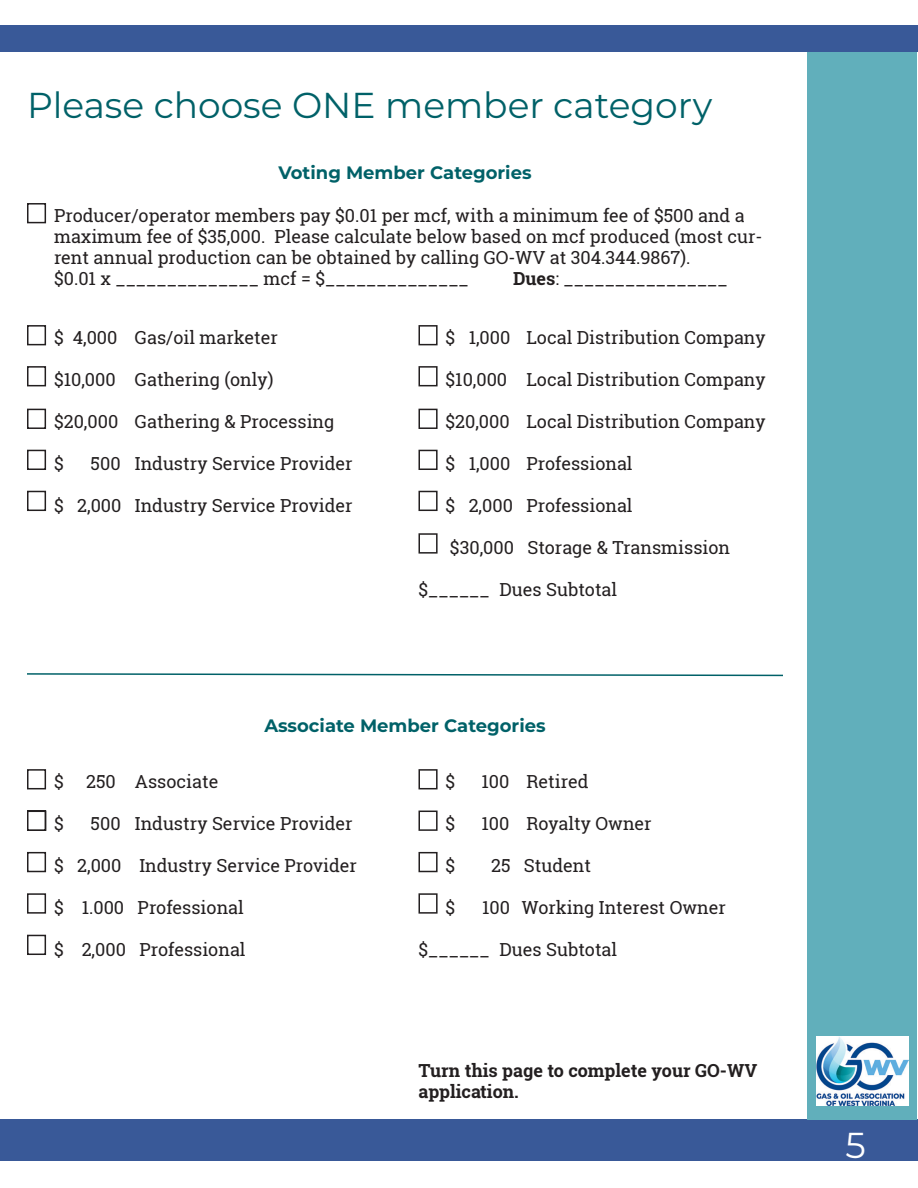
<style>
.page{position:relative;width:918px;height:1188px;background:#fff}
.page>*{position:absolute;margin:0;border:0;box-sizing:border-box;transform-origin:0 0}
.t1{font:36px "Montserrat";color:#006168}
.t2{font:36px "Montserrat";color:#fff}
.t3{font:18px/21px "Roboto Slab";color:#231f20}
.t4{font:700 18px "Montserrat";color:#006168}
.t5{font:700 18px/21px "Roboto Slab";color:#231f20}
.s1{font-weight:700}
</style>
<div class="page">
<div style="left:0;top:25px;width:918px;height:27px;background:#395998"></div>
<div style="left:0;top:1119px;width:918px;height:42px;background:#395998"></div>
<div style="left:807px;top:52px;width:110px;height:1068px;background:#61afbb"></div>
<img style="left:816px;top:1036px;width:93px;height:69px">
<div style="left:27px;top:203px;width:19px;height:20px;border:2px solid #231f20"></div>
<svg style="left:27px;top:673px;width:756px;height:4px"></svg>
<div style="left:27px;top:811px;width:19px;height:20px;border:2px solid #231f20"></div>
<div style="left:418px;top:533px;width:20px;height:21px;border:2px solid #231f20"></div>
<div style="left:418px;top:491px;width:20px;height:20px;border:2px solid #231f20"></div>
<div style="left:418px;top:450px;width:20px;height:20px;border:2px solid #231f20"></div>
<div style="left:418px;top:409px;width:20px;height:20px;border:2px solid #231f20"></div>
<div style="left:418px;top:366px;width:20px;height:20px;border:2px solid #231f20"></div>
<div style="left:418px;top:325px;width:20px;height:20px;border:2px solid #231f20"></div>
<div style="left:27px;top:491px;width:19px;height:20px;border:2px solid #231f20"></div>
<div style="left:27px;top:450px;width:19px;height:20px;border:2px solid #231f20"></div>
<div style="left:27px;top:409px;width:19px;height:20px;border:2px solid #231f20"></div>
<div style="left:27px;top:366px;width:19px;height:20px;border:2px solid #231f20"></div>
<div style="left:27px;top:325px;width:19px;height:20px;border:2px solid #231f20"></div>
<div style="left:27px;top:769px;width:19px;height:20px;border:2px solid #231f20"></div>
<div style="left:27px;top:852px;width:19px;height:20px;border:2px solid #231f20"></div>
<div style="left:27px;top:893px;width:19px;height:21px;border:2px solid #231f20"></div>
<div style="left:27px;top:935px;width:19px;height:20px;border:2px solid #231f20"></div>
<div style="left:418px;top:769px;width:20px;height:20px;border:2px solid #231f20"></div>
<div style="left:418px;top:811px;width:20px;height:20px;border:2px solid #231f20"></div>
<div style="left:418px;top:852px;width:20px;height:20px;border:2px solid #231f20"></div>
<div style="left:418px;top:893px;width:20px;height:21px;border:2px solid #231f20"></div>
<h1 class="t1" style="left:27px;top:80px;width:687px">Please choose ONE member category</h1>
<p class="t4" style="left:278px;top:160px;width:255px">Voting Member Categories</p>
<p class="t3" style="left:54px;top:205px;width:710px">Producer/operator members pay $0.01 per mcf, with a minimum fee of $500 and a maximum fee of $35,000. Please calculate below based on mcf produced (most cur&shy;rent annual production can be obtained by calling GO-WV at 304.344.9867).<br>$0.01 x ______________ mcf = $______________</p>
<p class="t3" style="left:513px;top:268px;width:216px"><span class="s1">Dues</span>: ________________</p>
<p class="t3" style="left:54px;top:327px;width:225px">$ 4,000 Gas/oil marketer</p>
<p class="t3" style="left:54px;top:369px;width:221px">$10,000 Gathering (only)</p>
<p class="t3" style="left:54px;top:411px;width:282px">$20,000 Gathering &amp; Processing</p>
<p class="t3" style="left:54px;top:453px;width:11px">$</p>
<p class="t3" style="left:91px;top:453px;width:264px">500 Industry Service Provider</p>
<p class="t3" style="left:54px;top:495px;width:300px">$ 2,000 Industry Service Provider</p>
<p class="t3" style="left:446px;top:327px;width:322px">$ 1,000 Local Distribution Company</p>
<p class="t3" style="left:446px;top:369px;width:322px">$10,000 Local Distribution Company</p>
<p class="t3" style="left:446px;top:411px;width:322px">$20,000 Local Distribution Company</p>
<p class="t3" style="left:446px;top:453px;width:189px">$ 1,000 Professional</p>
<p class="t3" style="left:446px;top:495px;width:189px">$ 2,000 Professional</p>
<p class="t3" style="left:450px;top:537px;width:282px">$30,000 Storage &amp; Transmission</p>
<p class="t3" style="left:418px;top:579px;width:200px">$______ Dues Subtotal</p>
<p class="t4" style="left:264px;top:713px;width:283px">Associate Member Categories</p>
<p class="t3" style="left:54px;top:771px;width:166px">$ 250 Associate</p>
<p class="t3" style="left:54px;top:813px;width:11px">$</p>
<p class="t3" style="left:91px;top:813px;width:264px">500 Industry Service Provider</p>
<p class="t3" style="left:54px;top:855px;width:305px">$ 2,000 Industry Service Provider</p>
<p class="t3" style="left:54px;top:897px;width:191px">$ 1.000 Professional</p>
<p class="t3" style="left:54px;top:939px;width:193px">$ 2,000 Professional</p>
<p class="t3" style="left:446px;top:771px;width:11px">$</p>
<p class="t3" style="left:481px;top:771px;width:109px">100 Retired</p>
<p class="t3" style="left:446px;top:813px;width:11px">$</p>
<p class="t3" style="left:481px;top:813px;width:172px">100 Royalty Owner</p>
<p class="t3" style="left:446px;top:855px;width:11px">$</p>
<p class="t3" style="left:491px;top:855px;width:102px">25 Student</p>
<p class="t3" style="left:446px;top:897px;width:11px">$</p>
<p class="t3" style="left:482px;top:897px;width:245px">100 Working Interest Owner</p>
<p class="t3" style="left:418px;top:939px;width:200px">$______ Dues Subtotal</p>
<p class="t5" style="left:418px;top:1060px;width:340px">Turn this page to complete your GO-WV application.</p>
<h1 class="t2" style="left:846px;top:1120px;width:22px">5</h1>
</div>
